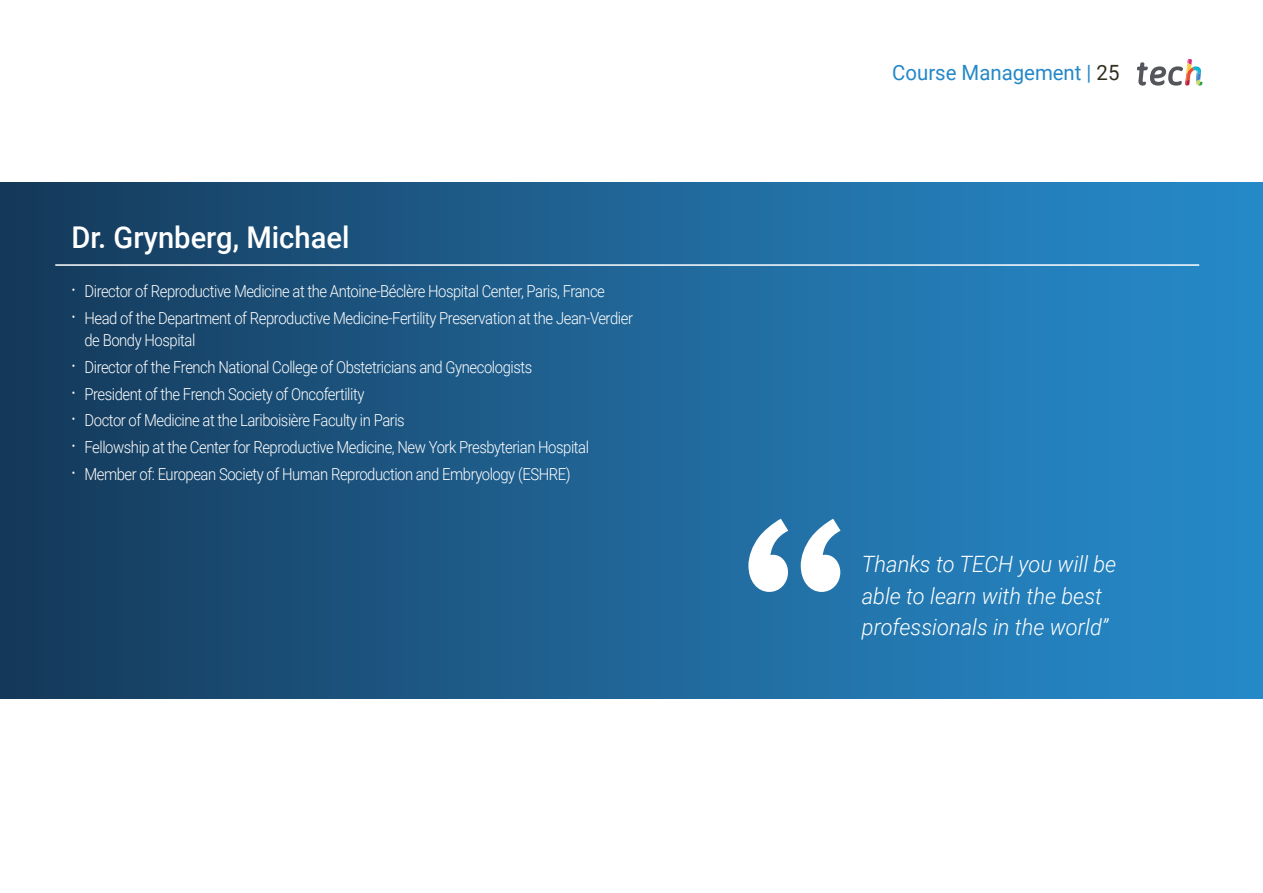
<style>
.page{position:relative;width:1263px;height:893px;background:#fff}
.page>*{position:absolute;margin:0;border:0;box-sizing:border-box;transform-origin:0 0}
.t1{font:500 30px "Roboto";color:#fff}
.t2{font:italic 300 22.5px/31.5px "Roboto";color:#fff}
.t3{font:21px "Roboto";color:#2488c7}
.t4{font:300 16.5px/22.5px "Roboto";letter-spacing:-.03em;color:#fff;scale:.9 1}
.s1{color:#312e20}
</style>
<div class="page">
<div style="left:0;top:182px;width:1263px;height:516px;background:linear-gradient(to right,#163a5c,#288ecf)"></div>
<svg style="left:748px;top:519px;width:92px;height:73px"></svg>
<svg style="left:1137px;top:59px;width:65px;height:27px"></svg>
<hr style="left:55px;top:264px;width:1144px;height:2px;background:#fff">
<h1 class="t1" style="left:71px;top:216px;width:279px">Dr. Grynberg, Michael</h1>
<p class="t4" style="left:72px;top:279px;width:594px"><sup>•</sup> Director of Reproductive Medicine at the Antoine-Béclère Hospital Center, Paris, France</p>
<p class="t4" style="left:85px;top:306px;width:611px;text-indent:-13px"><sup>•</sup> Head of the Department of Reproductive Medicine-Fertility Preservation at the Jean-Verdier de Bondy Hospital</p>
<p class="t4" style="left:72px;top:355px;width:513px"><sup>•</sup> Director of the French National College of Obstetricians and Gynecologists</p>
<p class="t4" style="left:72px;top:382px;width:327px"><sup>•</sup> President of the French Society of Oncofertility</p>
<p class="t4" style="left:72px;top:409px;width:372px"><sup>•</sup> Doctor of Medicine at the Lariboisière Faculty in Paris</p>
<p class="t4" style="left:72px;top:435px;width:576px"><sup>•</sup> Fellowship at the Center for Reproductive Medicine, New York Presbyterian Hospital</p>
<p class="t4" style="left:72px;top:462px;width:556px"><sup>•</sup> Member of: European Society of Human Reproduction and Embryology (ESHRE)</p>
<p class="t3" style="left:892px;top:57px;width:229px">Course Management | <span class="s1">25</span></p>
<h2 class="t2" style="left:862px;top:548px;width:256px">Thanks to TECH you will be able to learn with the best professionals in the world”</h2>
</div>
